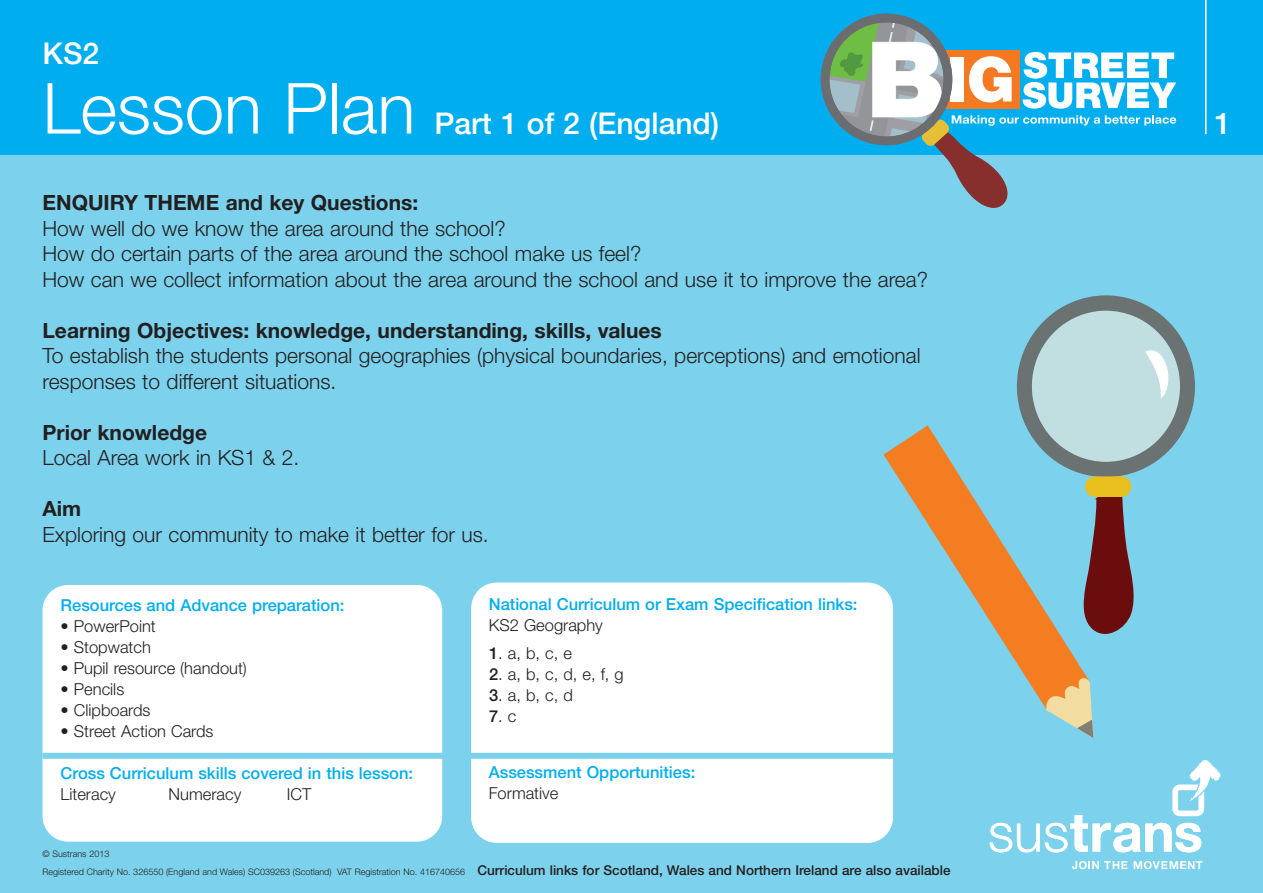
<style>
.page{position:relative;width:1263px;height:893px;background:#7cd2ec}
.page>*{position:absolute;margin:0;border:0;box-sizing:border-box;transform-origin:0 0}
.t1{font:300 70.5px "Helvetica Neue";color:#fff}
.t2{font:500 30px "Helvetica Neue";color:#fff}
.t3{font:300 21px/25.5px "Helvetica Neue";color:#231f20}
.t4{font:700 21px "Helvetica Neue";color:#231f20}
.t5{font:300 16.5px "Helvetica Neue";color:#231f20}
.t6{font:500 16.5px "Helvetica Neue";color:#00aeef}
.t7{font:300 9px "Helvetica Neue";color:#231f20}
.s1{font-weight:500}
.s2{font-weight:500;font-size:13.5px}
</style>
<div class="page">
<div style="left:0;top:0;width:1263px;height:154px;background:#00aeef"></div>
<svg style="left:817px;top:14px;width:359px;height:194px"></svg>
<svg style="left:1072px;top:861px;width:55px;height:8px"></svg>
<svg style="left:1134px;top:861px;width:68px;height:8px"></svg>
<svg style="left:989px;top:760px;width:231px;height:92px"></svg>
<div style="left:43px;top:585px;width:399px;height:257px;background:#fff;border-radius:26px"></div>
<hr style="left:1205px;top:0;width:1px;height:134px;background:#fff">
<div style="left:471px;top:583px;width:422px;height:260px;background:#fff;border-radius:26px"></div>
<div style="left:43px;top:753px;width:930px;height:6px;background:#7cd2ec"></div>
<svg style="left:1090px;top:493px;width:44px;height:141px"></svg>
<svg style="left:1017px;top:295px;width:178px;height:182px"></svg>
<div style="left:1085px;top:476px;width:46px;height:21px;background:#e9bf1d;border-radius:10px"></div>
<svg style="left:883px;top:425px;width:207px;height:282px"></svg>
<svg style="left:1045px;top:678px;width:48px;height:60px"></svg>
<h2 class="t2" style="left:43px;top:43px;width:58px">KS2</h2>
<h1 class="t1" style="left:43px;top:83px;width:374px">Lesson Plan</h1>
<h2 class="t2" style="left:435px;top:112px;width:286px">Part 1 of 2 (England)</h2>
<p class="t4" style="left:43px;top:195px;width:377px">ENQUIRY THEME and key Questions:</p>
<p class="t3" style="left:43px;top:217px;width:887px">How well do we know the area around the school?<br>How do certain parts of the area around the school make us feel?<br>How can we collect information about the area around the school and use it to improve the area?</p>
<p class="t4" style="left:43px;top:323px;width:621px">Learning Objectives: knowledge, understanding, skills, values</p>
<p class="t3" style="left:43px;top:345px;width:879px">To establish the students personal geographies (physical boundaries, perceptions) and emotional responses to different situations.</p>
<p class="t4" style="left:43px;top:425px;width:166px">Prior knowledge</p>
<p class="t3" style="left:43px;top:447px;width:258px">Local Area work in KS1 &amp; 2.</p>
<p class="t4" style="left:43px;top:501px;width:40px">Aim</p>
<p class="t3" style="left:43px;top:523px;width:448px">Exploring our community to make it better for us.</p>
<p class="t6" style="left:61px;top:600px;width:285px">Resources and Advance preparation:</p>
<p class="t5" style="left:61px;top:621px;width:97px">• PowerPoint</p>
<p class="t5" style="left:61px;top:642px;width:92px">• Stopwatch</p>
<p class="t5" style="left:61px;top:663px;width:188px">• Pupil resource (handout)</p>
<p class="t5" style="left:61px;top:684px;width:65px">• Pencils</p>
<p class="t5" style="left:61px;top:705px;width:91px">• Clipboards</p>
<p class="t5" style="left:61px;top:726px;width:154px">• Street Action Cards</p>
<p class="t6" style="left:61px;top:768px;width:354px">Cross Curriculum skills covered in this lesson:</p>
<p class="t5" style="left:61px;top:789px;width:57px">Literacy</p>
<p class="t5" style="left:169px;top:789px;width:74px">Numeracy</p>
<p class="t5" style="left:287px;top:789px;width:26px">ICT</p>
<p class="t7" style="left:43px;top:850px;width:68px">© Sustrans 2013</p>
<p class="t6" style="left:489px;top:598px;width:370px">National Curriculum or Exam Specification links:</p>
<p class="t5" style="left:489px;top:619px;width:116px">KS2 Geography</p>
<p class="t5" style="left:489px;top:647px;width:84px"><span class="s1">1</span>. a, b, c, e</p>
<p class="t5" style="left:489px;top:668px;width:136px"><span class="s1">2</span>. a, b, c, d, e, f, g</p>
<p class="t5" style="left:489px;top:689px;width:85px"><span class="s1">3</span>. a, b, c, d</p>
<p class="t5" style="left:489px;top:710px;width:29px"><span class="s1">7</span>. c</p>
<p class="t6" style="left:489px;top:766px;width:208px">Assessment Opportunities:</p>
<p class="t5" style="left:489px;top:787px;width:71px">Formative</p>
<p class="t7" style="left:43px;top:869px;width:910px">Registered Charity No. 326550 (England and Wales) SC039263 (Scotland) VAT Registration No. 416740656 <span class="s2">Curriculum links for Scotland, Wales and Northern Ireland are also available</span></p>
<h2 class="t2" style="left:1214px;top:113px;width:18px">1</h2>
</div>
